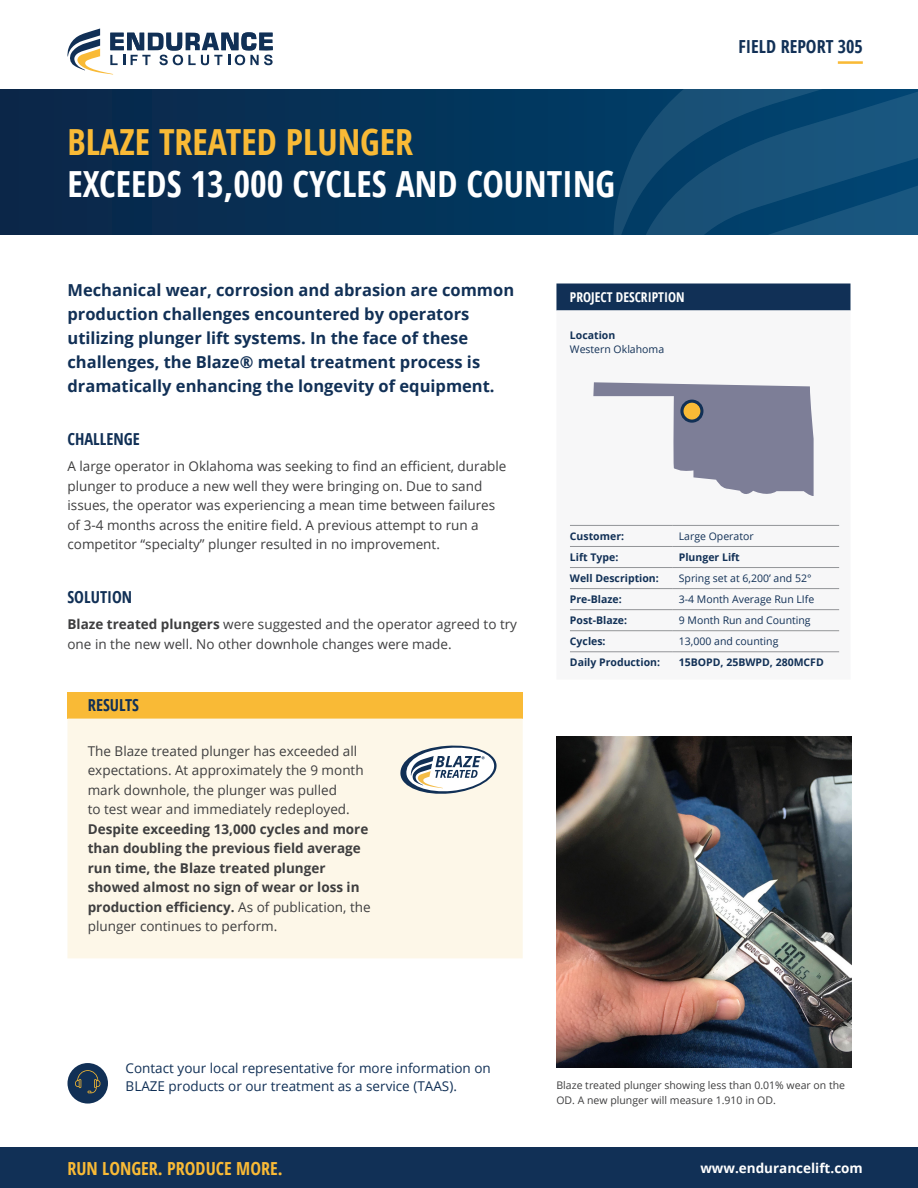
<style>
.page{position:relative;width:918px;height:1188px;background:#fff}
.page>*{position:absolute;margin:0;border:0;box-sizing:border-box;transform-origin:0 0}
.Headline_-_White{font:700 36px "Open Sans Condensed";color:#fff}
.Headline_-_White-2{font:700 36px "Open Sans Condensed";color:#f9ba36}
.t1{font:700 18px "Open Sans Condensed";color:#f9ba36}
.Field_Report_Number{font:700 18px "Open Sans Condensed";color:#113056}
.Intro_Paragraph{font:700 16.5px/24px "Open Sans";color:#113056}
.Challenge_Soluiton{font:700 16.5px "Open Sans Condensed";color:#113056}
.Results_head{font:700 16.5px "Open Sans Condensed";color:#113056}
.Body_copy{font:13.5px/19.5px "Open Sans";color:#3e3e3f}
.Results_Box_body_cop{font:13.5px/19.5px "Open Sans";color:#3e3e3f}
.Contact{font:13.5px/18px "Open Sans";color:#113056}
.t2{font:700 13.5px "Open Sans";color:#fff}
.Contact-2{font:700 13.5px "Open Sans Condensed";color:#fff}
.Project_Table_body{font:10.5px "Open Sans";color:#113056}
.t3{font:10.5px/15px "Open Sans";color:#3e3e3f}
.Project_Table_bold{font:700 10.5px "Open Sans";color:#113056}
.Project_Table_body-2{font:700 10.5px "Open Sans";color:#113056}
.s1{font-weight:700}
</style>
<div class="page">
<div style="left:0;top:1148px;width:918px;height:40px;background:#113056"></div>
<div style="left:0;top:89px;width:918px;height:146px;background:linear-gradient(to bottom,#063055,#063055)"></div>
<svg style="left:67px;top:29px;width:206px;height:46px"></svg>
<svg style="left:612px;top:89px;width:306px;height:146px;background:#0f4b74"></svg>
<div style="left:556px;top:284px;width:294px;height:26px;background:#113056"></div>
<svg style="left:556px;top:310px;width:294px;height:343px"></svg>
<hr style="left:570px;top:525px;width:103px;height:1px;background:#939598">
<hr style="left:673px;top:525px;width:166px;height:1px;background:#939598">
<hr style="left:570px;top:546px;width:103px;height:1px;background:#939598">
<hr style="left:673px;top:546px;width:166px;height:1px;background:#939598">
<hr style="left:570px;top:567px;width:103px;height:1px;background:#939598">
<hr style="left:673px;top:567px;width:166px;height:1px;background:#939598">
<hr style="left:570px;top:588px;width:103px;height:1px;background:#939598">
<hr style="left:673px;top:588px;width:166px;height:1px;background:#939598">
<hr style="left:570px;top:609px;width:103px;height:1px;background:#939598">
<hr style="left:673px;top:609px;width:166px;height:1px;background:#939598">
<hr style="left:570px;top:630px;width:103px;height:1px;background:#939598">
<hr style="left:673px;top:630px;width:166px;height:1px;background:#939598">
<hr style="left:570px;top:651px;width:103px;height:1px;background:#939598">
<hr style="left:673px;top:651px;width:166px;height:1px;background:#939598">
<div style="left:68px;top:1063px;width:40px;height:41px;background:#113056;border-radius:50%"></div>
<svg style="left:75px;top:1070px;width:25px;height:23px"></svg>
<div style="left:68px;top:692px;width:455px;height:27px;background:#f9ba36"></div>
<div style="left:68px;top:719px;width:455px;height:239px;background:#fdf7e8"></div>
<svg style="left:399px;top:744px;width:99px;height:52px"></svg>
<hr style="left:838px;top:61px;width:25px;height:3px;background:#f9ba36">
<svg style="left:593px;top:382px;width:221px;height:116px"></svg>
<img style="left:556px;top:737px;width:295px;height:330px">
<svg style="left:682px;top:401px;width:20px;height:20px"></svg>
<div style="left:680px;top:400px;width:23px;height:23px;border:3px solid #113056;border-radius:50%"></div>
<p class="Headline_-_White-2" style="left:68px;top:117px;width:347px">BLAZE TREATED PLUNGER</p>
<p class="Headline_-_White" style="left:68px;top:159px;width:549px">EXCEEDS 13,000 CYCLES AND COUNTING</p>
<p class="Field_Report_Number" style="left:739px;top:33px;width:126px">FIELD REPORT 305</p>
<p class="Intro_Paragraph" style="left:68px;top:277px;width:448px">Mechanical wear, corrosion and abrasion are common production challenges encountered by operators utilizing plunger lift systems. In the face of these challenges, the Blaze® metal treatment process is dramatically enhancing the longevity of equipment.</p>
<p class="Challenge_Soluiton" style="left:68px;top:428px;width:74px">CHALLENGE</p>
<p class="Body_copy" style="left:68px;top:456px;width:441px">A large operator in Oklahoma was seeking to find an efficient, durable plunger to produce a new well they were bringing on. Due to sand issues, the operator was experiencing a mean time between failures of 3-4 months across the enitire field. A previous attempt to run a competitor “specialty” plunger resulted in no improvement.</p>
<p class="Challenge_Soluiton" style="left:68px;top:585px;width:66px">SOLUTION</p>
<p class="Body_copy" style="left:68px;top:614px;width:451px"><span class="s1">Blaze treated plungers</span> were suggested and the operator agreed to try one in the new well. No other downhole changes were made.</p>
<p class="Results_head" style="left:88px;top:694px;width:53px">RESULTS</p>
<p class="Results_Box_body_cop" style="left:88px;top:741px;width:284px">The Blaze treated plunger has exceeded all expectations. At approximately the 9 month mark downhole, the plunger was pulled<br>to test wear and immediately redeployed.<br><span class="s1">Despite exceeding 13,000 cycles and more than doubling the previous field average run time, the Blaze treated plunger showed almost no sign of wear or loss in production efficiency.</span> As of publication, the plunger continues to perform.</p>
<p class="Contact-2" style="left:570px;top:288px;width:116px">PROJECT DESCRIPTION</p>
<p class="Project_Table_body-2" style="left:570px;top:328px;width:47px">Location</p>
<p class="Project_Table_body" style="left:570px;top:342px;width:96px">Western Oklahoma</p>
<p class="Project_Table_bold" style="left:570px;top:529px;width:56px">Customer:</p>
<p class="Project_Table_body" style="left:679px;top:529px;width:76px">Large Operator</p>
<p class="Project_Table_bold" style="left:570px;top:550px;width:50px">Lift Type:</p>
<p class="Project_Table_body-2" style="left:679px;top:550px;width:62px">Plunger Lift</p>
<p class="Project_Table_bold" style="left:570px;top:571px;width:90px">Well Description:</p>
<p class="Project_Table_body" style="left:679px;top:571px;width:134px">Spring set at 6,200’ and 52°</p>
<p class="Project_Table_bold" style="left:570px;top:592px;width:53px">Pre-Blaze:</p>
<p class="Project_Table_body" style="left:679px;top:592px;width:137px">3-4 Month Average Run LIfe</p>
<p class="Project_Table_bold" style="left:570px;top:613px;width:59px">Post-Blaze:</p>
<p class="Project_Table_body" style="left:679px;top:613px;width:133px">9 Month Run and Counting</p>
<p class="Project_Table_bold" style="left:570px;top:634px;width:37px">Cycles:</p>
<p class="Project_Table_body" style="left:679px;top:634px;width:101px">13,000 and counting</p>
<p class="Project_Table_bold" style="left:570px;top:655px;width:92px">Daily Production:</p>
<p class="Project_Table_body-2" style="left:679px;top:655px;width:146px">15BOPD, 25BWPD, 280MCFD</p>
<p class="Contact" style="left:126px;top:1059px;width:367px">Contact your local representative for more information on<br>BLAZE products or our treatment as a service (TAAS).</p>
<p class="t3" style="left:556px;top:1077px;width:290px">Blaze treated plunger showing less than 0.01% wear on the<br>OD. A new plunger will measure 1.910 in OD.</p>
<h2 class="t1" style="left:68px;top:1156px;width:217px">RUN LONGER. PRODUCE MORE.</h2>
<p class="t2" style="left:700px;top:1158px;width:164px">www.endurancelift.com</p>
</div>
